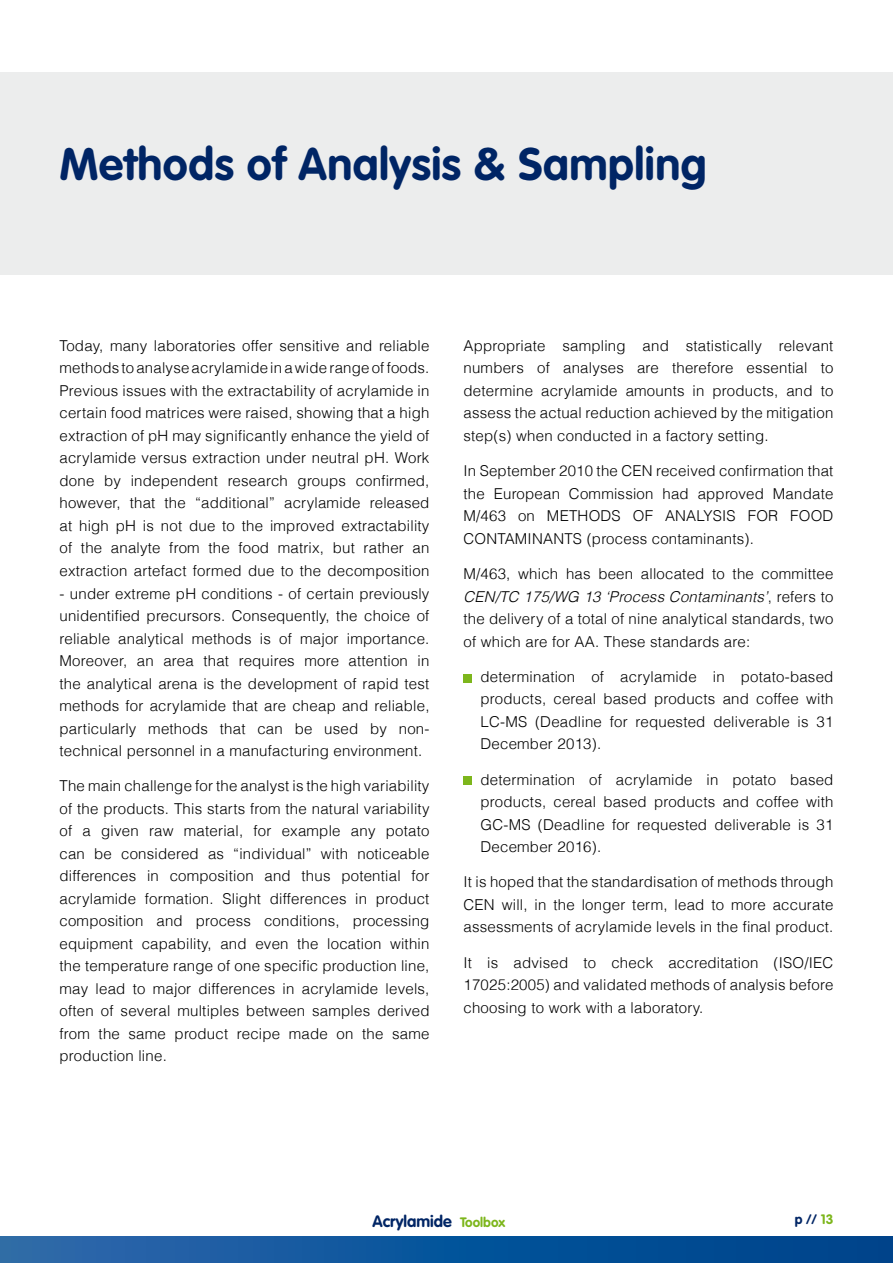
<style>
.page{position:relative;width:893px;height:1263px;background:#fff}
.page>*{position:absolute;margin:0;border:0;box-sizing:border-box;transform-origin:0 0}
.t1{font:700 45px "VAG Rounded";letter-spacing:.01em;color:#002565}
.t2{font:700 16.2px "VAG Rounded";color:#002565}
.t3{font:300 15px/22.5px "Helvetica";letter-spacing:.015em;color:#000;text-align:justify}
.t4{font:700 13.5px "VAG Rounded";color:#002565}
.s1{font-style:italic}
.s2{font-size:13.5px;color:#7db61c}
.s3{color:#7db61c}
</style>
<div class="page">
<div style="left:0;top:1236px;width:893px;height:27px;background:linear-gradient(to right,#2a69ab,#00418a)"></div>
<div style="left:0;top:72px;width:893px;height:203px;background:#eceded"></div>
<svg style="left:463px;top:675px;width:9px;height:8px"></svg>
<svg style="left:463px;top:776px;width:9px;height:9px"></svg>
<h1 class="t1" style="left:60px;top:137px;width:649px">Methods of Analysis &amp; Sampling</h1>
<p class="t3" style="left:60px;top:334px;width:371px">Today, many laboratories offer sensitive and reliable methods to analyse acrylamide in a wide range of foods.<br>Previous issues with the extractability of acrylamide in certain food matrices were raised, showing that a high extraction of pH may significantly enhance the yield of acrylamide versus extraction under neutral pH. Work done by independent research groups confirmed, however, that the “additional” acrylamide released at high pH is not due to the improved extractability of the analyte from the food matrix, but rather an extraction artefact formed due to the decomposition</p>
<p class="t3" style="left:60px;top:581px;width:371px">- under extreme pH conditions - of certain previously unidentified precursors. Consequently, the choice of reliable analytical methods is of major importance.<br>Moreover, an area that requires more attention in the analytical arena is the development of rapid test methods for acrylamide that are cheap and reliable, particularly methods that can be used by non&shy;technical personnel in a manufacturing environment.</p>
<p class="t3" style="left:60px;top:774px;width:371px">The main challenge for the analyst is the high variability of the products. This starts from the natural variability of a given raw material, for example any potato can be considered as “individual” with noticeable differences in composition and thus potential for acrylamide formation. Slight differences in product composition and process conditions, processing equipment capability, and even the location within the temperature range of one specific production line, may lead to major differences in acrylamide levels, often of several multiples between samples derived from the same product recipe made on the same production line.</p>
<p class="t3" style="left:463px;top:334px;width:371px">Appropriate sampling and statistically relevant numbers of analyses are therefore essential to determine acrylamide amounts in products, and to assess the actual reduction achieved by the mitigation step(s) when conducted in a factory setting.</p>
<p class="t3" style="left:463px;top:459px;width:371px">In September 2010 the CEN received confirmation that the European Commission had approved Mandate M/463 on METHODS OF ANALYSIS FOR FOOD CONTAMINANTS (process contaminants).</p>
<p class="t3" style="left:463px;top:562px;width:371px">M/463, which has been allocated to the committee <span class="s1">CEN/TC 175/WG 13 ‘Process Contaminants’</span>, refers to the delivery of a total of nine analytical standards, two of which are for AA. These standards are:</p>
<p class="t3" style="left:480px;top:664px;width:354px">determination of acrylamide in potato-based products, cereal based products and coffee with LC-MS (Deadline for requested deliverable is 31<br>December 2013).</p>
<p class="t3" style="left:480px;top:767px;width:354px">determination of acrylamide in potato based products, cereal based products and coffee with GC-MS (Deadline for requested deliverable is 31<br>December 2016).</p>
<p class="t3" style="left:463px;top:870px;width:371px">It is hoped that the standardisation of methods through CEN will, in the longer term, lead to more accurate assessments of acrylamide levels in the final product.</p>
<p class="t3" style="left:463px;top:950px;width:371px">It is advised to check accreditation (ISO/IEC 17025:2005) and validated methods of analysis before choosing to work with a laboratory.</p>
<p class="t2" style="left:373px;top:1211px;width:134px">Acrylamide <span class="s2">Toolbox</span></p>
<p class="t4" style="left:795px;top:1211px;width:40px">p // <span class="s3">13</span></p>
</div>
